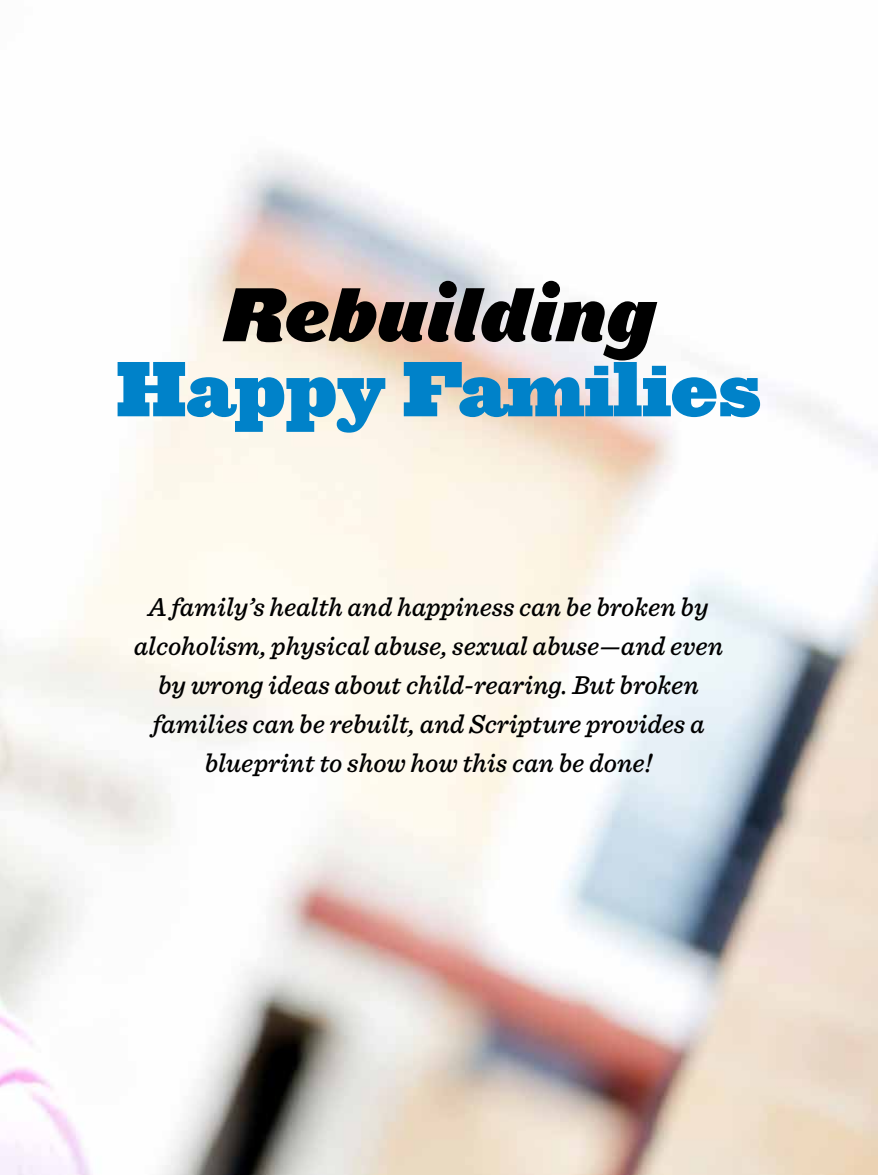
<style>
.page{position:relative;width:878px;height:1175px;background:#fff}
.page>*{position:absolute;margin:0;border:0;box-sizing:border-box;transform-origin:0 0}
.t1{font:900 72px "Ziggurat";color:#0082c9}
.t2{font:italic 900 72px "Leviathan";color:#000}
.t3{font:italic 500 27px/39px "Sentinel";color:#000;text-align:center}
</style>
<div class="page">
<img style="left:0;top:155px;width:878px;height:1019px">
<h1 class="t2" style="left:222px;top:253px;width:435px">Rebuilding</h1>
<h1 class="t1" style="left:116px;top:328px;width:646px">Happy Families</h1>
<p class="t3" style="left:134px;top:586px;width:591px">A family’s health and happiness can be broken by alcoholism, physical abuse, sexual abuse—and even by wrong ideas about child-rearing. But broken families can be rebuilt, and Scripture provides a blueprint to show how this can be done!</p>
</div>
